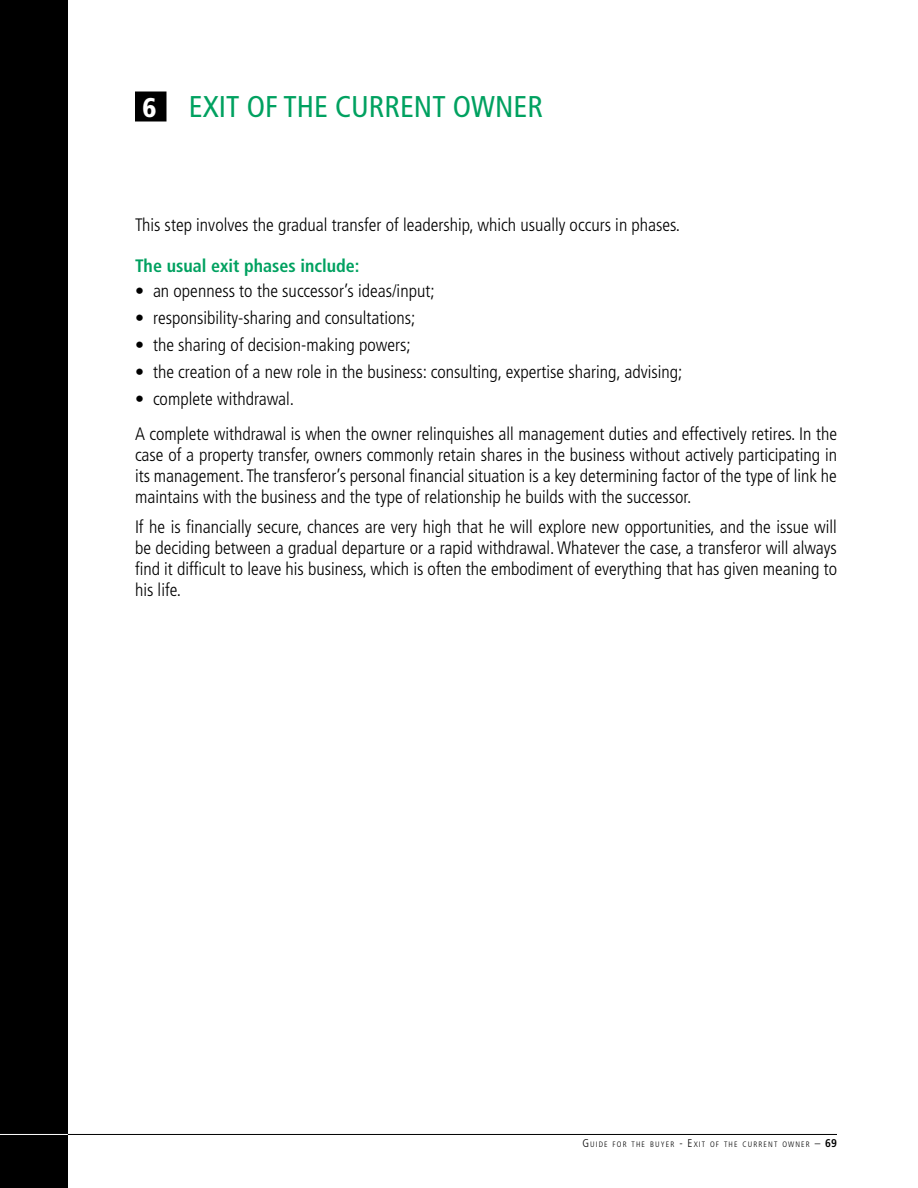
<style>
.page{position:relative;width:918px;height:1188px;background:#fff}
.page>*{position:absolute;margin:0;border:0;box-sizing:border-box;transform-origin:0 0}
.t1{font:condensed 30px "Frutiger";color:#00a160}
.t2{font:300 condensed 18px/21px "Frutiger";color:#000;text-align:justify}
.t3{font:700 condensed 18px "Frutiger";color:#00a160}
.t4{font:300 condensed 7.8px "Frutiger";letter-spacing:.145em;color:#000}
.s1{font-weight:900;font-size:27px;color:#fff}
.s2{font-size:11.25px}
.s3{font-weight:700;font-size:11.25px}
</style>
<div class="page">
<div style="left:0;top:0;width:68px;height:1188px;background:#000"></div>
<hr style="left:0;top:1134px;width:69px;height:1px;background:#fff">
<hr style="left:68px;top:1134px;width:769px;height:1px;background:#000">
<div style="left:135px;top:92px;width:31px;height:30px;background:#000"></div>
<h1 class="t1" style="left:142px;top:89px;width:399px"><span class="s1">6</span> EXIT OF THE CURRENT OWNER</h1>
<p class="t2" style="left:135px;top:215px;width:547px">This step involves the gradual transfer of leadership, which usually occurs in phases.</p>
<p class="t3" style="left:135px;top:255px;width:226px">The usual exit phases include:</p>
<p class="t2" style="left:135px;top:281px;width:301px">• an openness to the successor’s ideas/input;</p>
<p class="t2" style="left:135px;top:308px;width:282px">• responsibility-sharing and consultations;</p>
<p class="t2" style="left:135px;top:335px;width:277px">• the sharing of decision-making powers;</p>
<p class="t2" style="left:135px;top:362px;width:549px">• the creation of a new role in the business: consulting, expertise sharing, advising;</p>
<p class="t2" style="left:135px;top:382px;width:704px;line-height:34.5px">• complete withdrawal.<br>A complete withdrawal is when the owner relinquishes all management duties and effectively retires. In the</p>
<p class="t2" style="left:135px;top:444px;width:704px">case of a property transfer, owners commonly retain shares in the business without actively participating in its management. The transferor’s personal financial situation is a key determining factor of the type of link he maintains with the business and the type of relationship he builds with the successor.</p>
<p class="t2" style="left:135px;top:516px;width:704px">If he is financially secure, chances are very high that he will explore new opportunities, and the issue will be deciding between a gradual departure or a rapid withdrawal. Whatever the case, a transferor will always find it difficult to leave his business, which is often the embodiment of everything that has given meaning to his life.</p>
<p class="t4" style="left:582px;top:1140px;width:256px"><span class="s2">G</span>UIDE FOR THE BUYER <span class="s2">- E</span> XIT OF THE CURRENT OWNER <span class="s2">–</span> <span class="s3">69</span></p>
</div>
